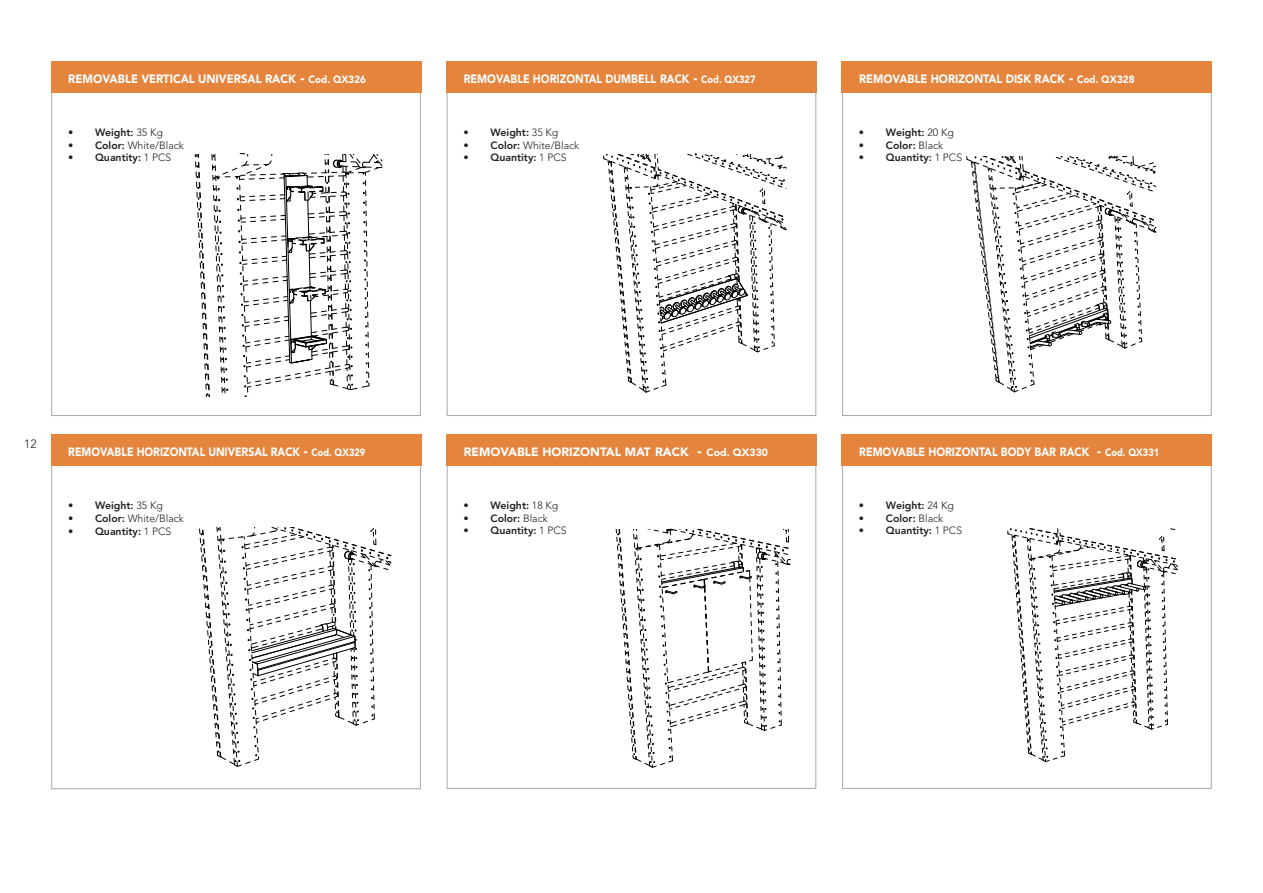
<style>
.page{position:relative;width:1263px;height:893px;background:#fff}
.page>*{position:absolute;margin:0;border:0;box-sizing:border-box;transform-origin:0 0}
.t1{font:900 12px "Avenir LT Std";color:#fff;scale:.88 1}
.t2{font:900 12px "Avenir LT Std";color:#fff;scale:.87 1}
.t3{font:900 12px "Avenir LT Std";color:#fff;scale:.93 1}
.t4{font:900 12px "Avenir LT Std";color:#fff;scale:.91 1}
.t5{font:900 12px "Avenir LT Std";color:#fff}
.t6{font:300 12px "Avenir LT Std";color:#231f20}
.t7{font:800 10.5px "Avenir LT Std";color:#231f20}
.t8{font:300 10.5px "Avenir LT Std";color:#231f20}
.s1{font-size:15px}
.s2{font-size:10.5px}
.s3{font-weight:300}
.s4{font-weight:800}
</style>
<div class="page">
<svg style="left:199px;top:527px;width:192px;height:239px"></svg>
<div style="left:51px;top:435px;width:370px;height:31px;background:#e5843c"></div>
<svg style="left:616px;top:529px;width:174px;height:238px"></svg>
<div style="left:446px;top:435px;width:370px;height:31px;background:#e5843c"></div>
<svg style="left:195px;top:153px;width:187px;height:244px"></svg>
<div style="left:51px;top:62px;width:370px;height:31px;background:#e5843c"></div>
<svg style="left:603px;top:154px;width:184px;height:238px"></svg>
<div style="left:446px;top:62px;width:370px;height:31px;background:#e5843c"></div>
<svg style="left:966px;top:156px;width:190px;height:236px"></svg>
<div style="left:842px;top:62px;width:370px;height:31px;background:#e5843c"></div>
<svg style="left:1007px;top:529px;width:170px;height:233px"></svg>
<div style="left:842px;top:435px;width:370px;height:31px;background:#e5843c"></div>
<p class="t3" style="left:68px;top:71px;width:321px">REMOVABLE VERTICAL UNIVERSAL RACK <span class="s1">-</span> <span class="s2">Cod. QX326</span></p>
<p class="t7" style="left:68px;top:126px;width:96px">• Weight: <span class="s3">35 Kg</span></p>
<p class="t8" style="left:68px;top:139px;width:117px"><span class="s4">• Color:</span> White/Black</p>
<p class="t7" style="left:68px;top:152px;width:105px">• Quantity: <span class="s3">1 PCS</span></p>
<p class="t1" style="left:464px;top:71px;width:333px">REMOVABLE HORIZONTAL DUMBELL RACK <span class="s1">-</span> <span class="s2">Cod. QX327</span></p>
<p class="t7" style="left:463px;top:126px;width:96px">• Weight: <span class="s3">35 Kg</span></p>
<p class="t8" style="left:463px;top:139px;width:117px"><span class="s4">• Color:</span> White/Black</p>
<p class="t7" style="left:463px;top:152px;width:105px">• Quantity: <span class="s3">1 PCS</span></p>
<p class="t4" style="left:859px;top:71px;width:304px">REMOVABLE HORIZONTAL DISK RACK <span class="s1">-</span> <span class="s2">Cod. QX328</span></p>
<p class="t7" style="left:859px;top:126px;width:96px">• Weight: <span class="s3">20 Kg</span></p>
<p class="t7" style="left:859px;top:139px;width:86px">• Color: <span class="s3">Black</span></p>
<p class="t7" style="left:859px;top:152px;width:105px">• Quantity: <span class="s3">1 PCS</span></p>
<p class="t6" style="left:24px;top:437px;width:14px">12</p>
<p class="t2" style="left:68px;top:444px;width:343px">REMOVABLE HORIZONTAL UNIVERSAL RACK <span class="s1">-</span> <span class="s2">Cod. QX329</span></p>
<p class="t7" style="left:68px;top:500px;width:96px">• Weight: <span class="s3">35 Kg</span></p>
<p class="t8" style="left:68px;top:512px;width:117px"><span class="s4">• Color:</span> White/Black</p>
<p class="t7" style="left:68px;top:525px;width:105px">• Quantity: <span class="s3">1 PCS</span></p>
<p class="t5" style="left:464px;top:444px;width:306px">REMOVABLE HORIZONTAL MAT RACK <span class="s1">-</span> <span class="s2">Cod. QX330</span></p>
<p class="t7" style="left:463px;top:499px;width:96px">• Weight: <span class="s3">18 Kg</span></p>
<p class="t7" style="left:463px;top:512px;width:86px">• Color: <span class="s3">Black</span></p>
<p class="t7" style="left:463px;top:524px;width:105px">• Quantity: <span class="s3">1 PCS</span></p>
<p class="t1" style="left:859px;top:444px;width:342px">REMOVABLE HORIZONTAL BODY BAR RACK <span class="s1">-</span> <span class="s2">Cod. QX331</span></p>
<p class="t7" style="left:859px;top:499px;width:96px">• Weight: <span class="s3">24 Kg</span></p>
<p class="t7" style="left:859px;top:512px;width:86px">• Color: <span class="s3">Black</span></p>
<p class="t7" style="left:859px;top:524px;width:105px">• Quantity: <span class="s3">1 PCS</span></p>
</div>
